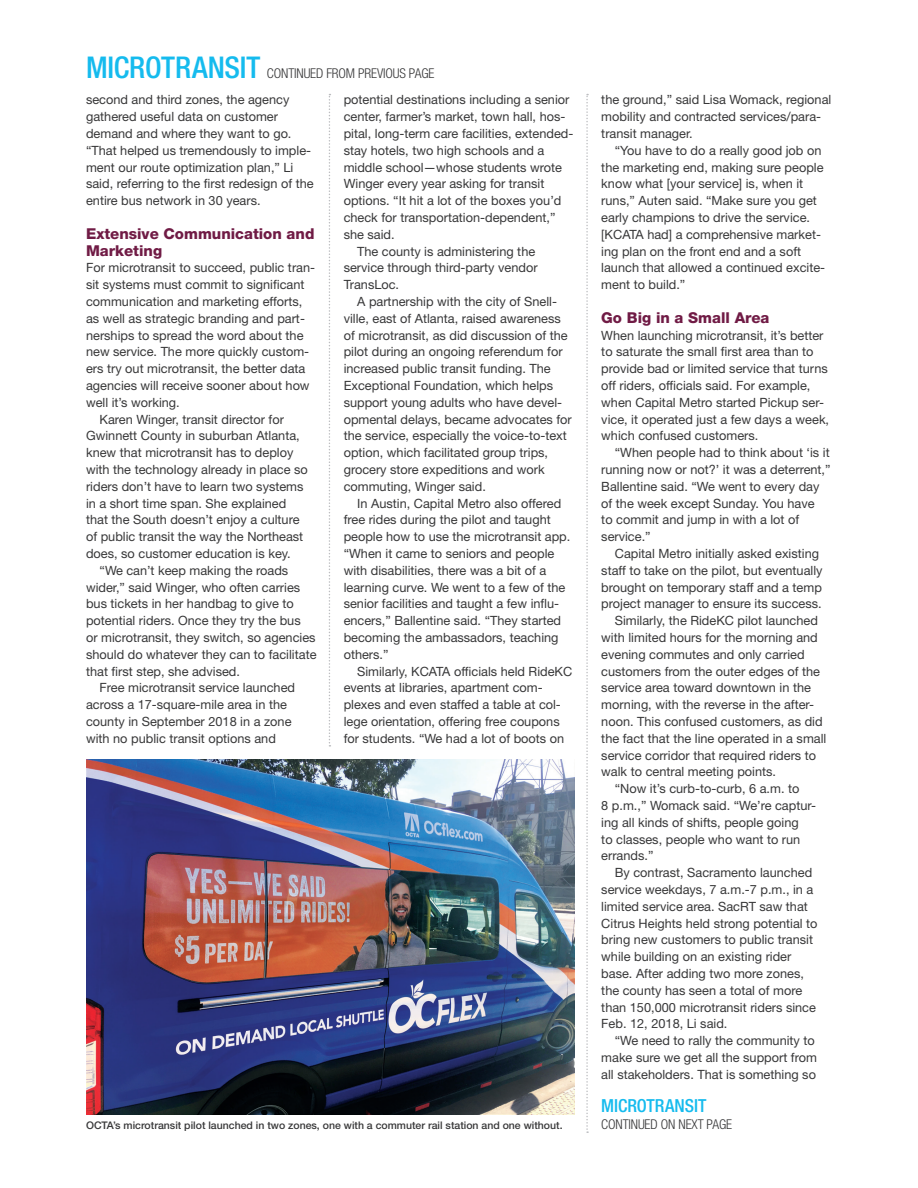
<style>
.page{position:relative;width:918px;height:1188px;background:#fff}
.page>*{position:absolute;margin:0;border:0;box-sizing:border-box;transform-origin:0 0}
.t1{font:500 condensed 30px "Helvetica Neue";letter-spacing:-.01em;color:#15bbee}
.t2{font:500 condensed 18px "Helvetica Neue";letter-spacing:-.005em;color:#15bbee}
.APTA__2019_subhead_1{font:800 15px/16.8px "Helvetica Neue LT Std";color:#701b45}
.t3{font:300 condensed 13.5px "Helvetica Neue";letter-spacing:-.01em;color:#383839}
.APTA__2019_body_copy{font:12.75px/16.8px "Helvetica Neue LT Std";color:#383839}
.APTA_2019_caption{font:500 10.5px "Helvetica Neue LT Std";color:#383839}
</style>
<div class="page">
<svg style="left:586px;top:94px;width:2px;height:1039px"></svg>
<svg style="left:329px;top:94px;width:1px;height:653px"></svg>
<img style="left:86px;top:760px;width:488px;height:354px">
<p class="t1" style="left:86px;top:49px;width:176px">MICROTRANSIT</p>
<p class="t3" style="left:267px;top:65px;width:169px">CONTINUED FROM PREVIOUS PAGE</p>
<p class="APTA__2019_body_copy" style="left:86px;top:91px;width:229px">second and third zones, the agency gathered useful data on customer demand and where they want to go. “That helped us tremendously to imple&shy;ment our route optimization plan,” Li said, referring to the first redesign of the entire bus network in 30 years.</p>
<p class="APTA__2019_subhead_1" style="left:86px;top:225px;width:230px">Extensive Communication and<br>Marketing</p>
<p class="APTA__2019_body_copy" style="left:86px;top:259px;width:231px">For microtransit to succeed, public tran&shy;sit systems must commit to significant communication and marketing efforts, as well as strategic branding and part&shy;nerships to spread the word about the new service. The more quickly custom&shy;ers try out microtransit, the better data agencies will receive sooner about how well it’s working.</p>
<p class="APTA__2019_body_copy" style="left:86px;top:410px;width:223px;text-indent:14px">Karen Winger, transit director for Gwinnett County in suburban Atlanta, knew that microtransit has to deploy with the technology already in place so riders don’t have to learn two systems in a short time span. She explained that the South doesn’t enjoy a culture of public transit the way the Northeast does, so customer education is key.</p>
<p class="APTA__2019_body_copy" style="left:86px;top:562px;width:232px;text-indent:14px">“We can’t keep making the roads wider,” said Winger, who often carries bus tickets in her handbag to give to potential riders. Once they try the bus<br>or microtransit, they switch, so agencies should do whatever they can to facilitate that first step, she advised.</p>
<p class="APTA__2019_body_copy" style="left:86px;top:679px;width:211px;text-indent:14px">Free microtransit service launched across a 17-square-mile area in the county in September 2018 in a zone with no public transit options and</p>
<p class="APTA__2019_body_copy" style="left:344px;top:91px;width:231px">potential destinations including a senior center, farmer’s market, town hall, hos&shy;pital, long-term care facilities, extended&shy;stay hotels, two high schools and a middle school—whose students wrote Winger every year asking for transit options. “It hit a lot of the boxes you’d check for transportation-dependent,” she said.</p>
<p class="APTA__2019_body_copy" style="left:344px;top:242px;width:195px;text-indent:14px">The county is administering the service through third-party vendor<br>TransLoc.</p>
<p class="APTA__2019_body_copy" style="left:344px;top:293px;width:230px;text-indent:14px">A partnership with the city of Snell&shy;ville, east of Atlanta, raised awareness of microtransit, as did discussion of the pilot during an ongoing referendum for increased public transit funding. The Exceptional Foundation, which helps support young adults who have devel&shy;opmental delays, became advocates for the service, especially the voice-to-text option, which facilitated group trips, grocery store expeditions and work commuting, Winger said.</p>
<p class="APTA__2019_body_copy" style="left:344px;top:494px;width:228px;text-indent:14px">In Austin, Capital Metro also offered free rides during the pilot and taught people how to use the microtransit app. “When it came to seniors and people with disabilities, there was a bit of a learning curve. We went to a few of the senior facilities and taught a few influ&shy;encers,” Ballentine said. “They started becoming the ambassadors, teaching others.”</p>
<p class="APTA__2019_body_copy" style="left:344px;top:662px;width:230px;text-indent:14px">Similarly, KCATA officials held RideKC events at libraries, apartment com&shy;plexes and even staffed a table at col&shy;lege orientation, offering free coupons for students. “We had a lot of boots on</p>
<p class="APTA_2019_caption" style="left:86px;top:1119px;width:478px">OCTA’s microtransit pilot launched in two zones, one with a commuter rail station and one without.</p>
<p class="APTA__2019_body_copy" style="left:601px;top:91px;width:232px">the ground,” said Lisa Womack, regional mobility and contracted services/para&shy;transit manager.</p>
<p class="APTA__2019_body_copy" style="left:601px;top:142px;width:225px;text-indent:14px">“You have to do a really good job on the marketing end, making sure people know what [your service] is, when it runs,” Auten said. “Make sure you get early champions to drive the service. [KCATA had] a comprehensive market&shy;ing plan on the front end and a soft launch that allowed a continued excite&shy;ment to build.”</p>
<p class="APTA__2019_subhead_1" style="left:601px;top:309px;width:170px">Go Big in a Small Area</p>
<p class="APTA__2019_body_copy" style="left:601px;top:326px;width:229px">When launching microtransit, it’s better to saturate the small first area than to provide bad or limited service that turns off riders, officials said. For example, when Capital Metro started Pickup ser&shy;vice, it operated just a few days a week, which confused customers.</p>
<p class="APTA__2019_body_copy" style="left:601px;top:444px;width:231px;text-indent:14px">“When people had to think about ‘is it running now or not?’ it was a deterrent,”<br>Ballentine said. “We went to every day of the week except Sunday. You have<br>to commit and jump in with a lot of service.”</p>
<p class="APTA__2019_body_copy" style="left:601px;top:545px;width:223px;text-indent:14px">Capital Metro initially asked existing staff to take on the pilot, but eventually brought on temporary staff and a temp project manager to ensure its success.</p>
<p class="APTA__2019_body_copy" style="left:601px;top:612px;width:227px;text-indent:14px">Similarly, the RideKC pilot launched with limited hours for the morning and evening commutes and only carried customers from the outer edges of the service area toward downtown in the morning, with the reverse in the after&shy;noon. This confused customers, as did the fact that the line operated in a small service corridor that required riders to walk to central meeting points.</p>
<p class="APTA__2019_body_copy" style="left:601px;top:780px;width:216px;text-indent:14px">“Now it’s curb-to-curb, 6 a.m. to<br>8 p.m.,” Womack said. “We’re captur&shy;ing all kinds of shifts, people going<br>to classes, people who want to run errands.”</p>
<p class="APTA__2019_body_copy" style="left:601px;top:864px;width:218px;text-indent:14px">By contrast, Sacramento launched service weekdays, 7 a.m.-7 p.m., in a limited service area. SacRT saw that Citrus Heights held strong potential to bring new customers to public transit while building on an existing rider base. After adding two more zones, the county has seen a total of more than 150,000 microtransit riders since Feb. 12, 2018, Li said.</p>
<p class="APTA__2019_body_copy" style="left:601px;top:1032px;width:217px;text-indent:14px">“We need to rally the community to make sure we get all the support from all stakeholders. That is something so</p>
<p class="t2" style="left:601px;top:1095px;width:107px">MICROTRANSIT</p>
<p class="t3" style="left:601px;top:1117px;width:132px">CONTINUED ON NEXT PAGE</p>
</div>
